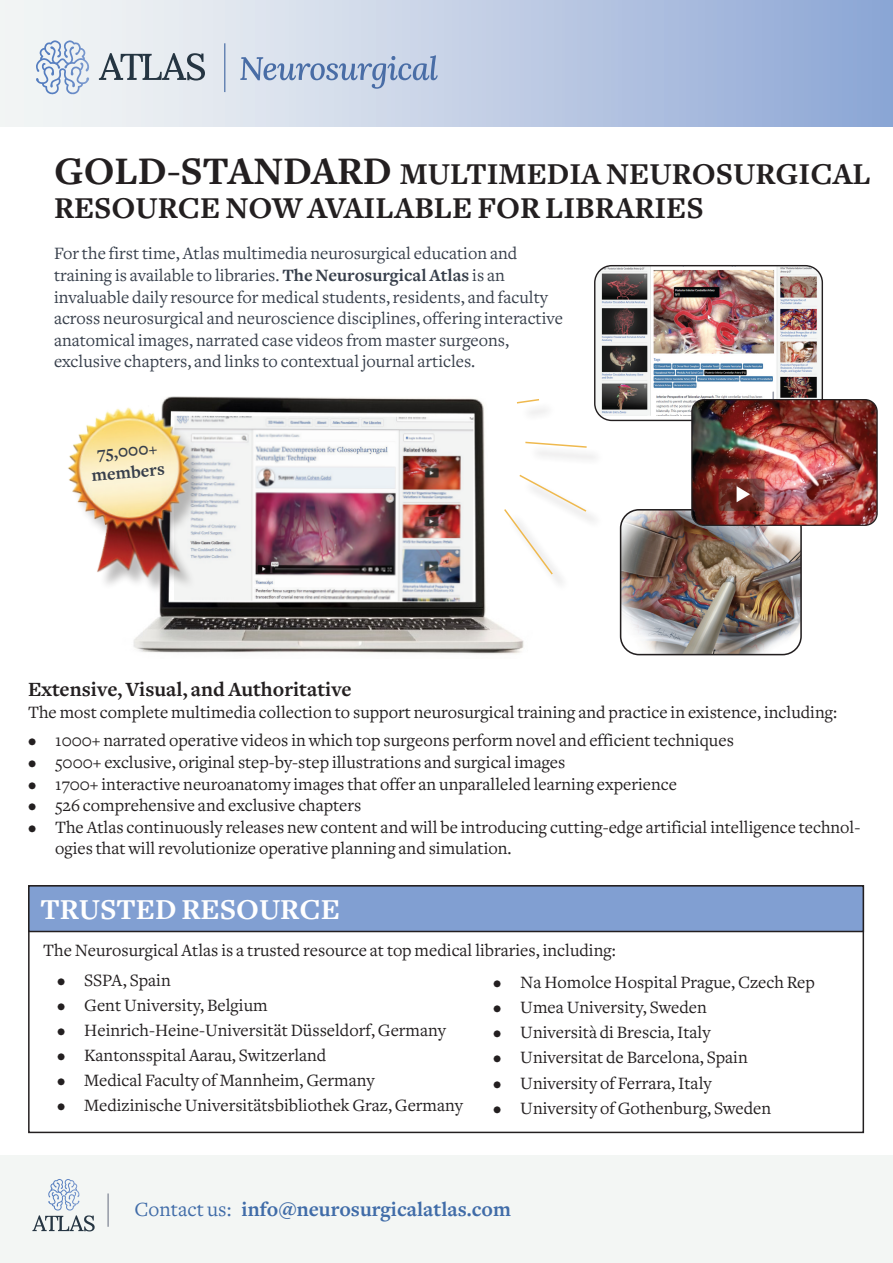
<style>
.page{position:relative;width:893px;height:1263px;background:#fff}
.page>*{position:absolute;margin:0;border:0;box-sizing:border-box;transform-origin:0 0}
.t1{font:700 31.5px/34.5px "Freight Text";color:#231f20}
.t2{font:700 30px "Freight Text";color:#fff}
.t3{font:700 21px "Freight Text";color:#406ca8}
.t4{font:700 21px "Freight Text";color:#231f20}
.t5{font:18px/21.6px "Freight Text";color:#231f20}
.Paragraph_Style_1{font:18px/21.6px "Freight Text";color:#373f4b}
.t6{font:700 18px/21.6px "Freight Text";color:#373f4b;text-align:center}
.s1{font-size:40.5px}
.s2{font-weight:700}
.s3{font-weight:400}
</style>
<div class="page">
<div style="left:0;top:0;width:893px;height:127px;background:linear-gradient(to right,#fbfbf7,#8fa8d6)"></div>
<svg style="left:99px;top:53px;width:106px;height:28px;background:#abb3ba"></svg>
<svg style="left:240px;top:55px;width:198px;height:34px;background:#b6c5dc"></svg>
<img style="left:36px;top:40px;width:54px;height:33px">
<img style="left:36px;top:62px;width:47px;height:33px">
<hr style="left:224px;top:43px;width:1px;height:49px;background:#496da6">
<div style="left:0;top:1155px;width:893px;height:108px;background:#f3f6f4"></div>
<svg style="left:32px;top:1215px;width:62px;height:16px"></svg>
<img style="left:50px;top:1179px;width:30px;height:18px">
<img style="left:48px;top:1191px;width:28px;height:20px">
<hr style="left:107px;top:1193px;width:2px;height:34px;background:#9399a5">
<img style="left:595px;top:266px;width:227px;height:150px">
<div style="left:594px;top:265px;width:229px;height:156px;border:1px solid #231f20;border-radius:17px"></div>
<img style="left:621px;top:512px;width:178px;height:143px">
<div style="left:620px;top:509px;width:182px;height:146px;border:2px solid #231f20;border-radius:18px"></div>
<img style="left:133px;top:397px;width:391px;height:257px">
<img style="left:174px;top:416px;width:299px;height:186px">
<div style="left:507px;top:512px;width:64px;height:80px;background:#fff"></div>
<svg style="left:503px;top:473px;width:85px;height:103px"></svg>
<div style="left:529px;top:444px;width:75px;height:22px;background:#f9f9f9"></div>
<svg style="left:525px;top:441px;width:62px;height:7px"></svg>
<div style="left:520px;top:402px;width:37px;height:20px;background:#fbfbfb"></div>
<svg style="left:515px;top:398px;width:24px;height:6px"></svg>
<div style="left:70px;top:411px;width:136px;height:185px;background:#231f20;opacity:.3"></div>
<img style="left:68px;top:396px;width:140px;height:193px">
<img style="left:692px;top:400px;width:184px;height:125px">
<div style="left:691px;top:399px;width:187px;height:127px;border:1px solid #231f20;border-radius:12px"></div>
<div style="left:29px;top:886px;width:834px;height:45px;background:#819fd2"></div>
<div style="left:28px;top:885px;width:836px;height:47px;border:2px solid #231f20"></div>
<p class="t1" style="left:54px;top:157px;width:818px"><span class="s1">GOLD-STANDARD</span> MULTIMEDIA NEUROSURGICAL<br>RESOURCE NOW AVAILABLE FOR LIBRARIES</p>
<p class="Paragraph_Style_1" style="left:54px;top:243px;width:511px">For the first time, Atlas multimedia neurosurgical education and training is available to libraries. <span class="s2">The Neurosurgical Atlas</span> is an invaluable daily resource for medical students, residents, and faculty across neurosurgical and neuroscience disciplines, offering interactive anatomical images, narrated case videos from master surgeons, exclusive chapters, and links to contextual journal articles.</p>
<p class="t6" style="left:89px;top:443px;width:75px;rotate:-5deg">75,000+ members</p>
<p class="t4" style="left:28px;top:678px;width:325px">Extensive, Visual, and Authoritative</p>
<p class="t5" style="left:28px;top:702px;width:811px">The most complete multimedia collection to support neurosurgical training and practice in existence, including:</p>
<p class="t5" style="left:28px;top:730px;width:707px">• 1000+ narrated operative videos in which top surgeons perform novel and efficient techniques</p>
<p class="t5" style="left:28px;top:752px;width:539px">• 5000+ exclusive, original step-by-step illustrations and surgical images</p>
<p class="t5" style="left:28px;top:773px;width:651px">• 1700+ interactive neuroanatomy images that offer an unparalleled learning experience</p>
<p class="t5" style="left:28px;top:795px;width:335px">• 526 comprehensive and exclusive chapters</p>
<p class="t5" style="left:55px;top:816px;width:807px;text-indent:-27px">• The Atlas continuously releases new content and will be introducing cutting-edge artificial intelligence technol&shy;ogies that will revolutionize operative planning and simulation.</p>
<p class="t2" style="left:40px;top:893px;width:301px">TRUSTED RESOURCE</p>
<p class="t5" style="left:43px;top:939px;width:574px">The Neurosurgical Atlas is a trusted resource at top medical libraries, including:</p>
<p class="t5" style="left:57px;top:969px;width:115px">• SSPA, Spain</p>
<p class="t5" style="left:57px;top:995px;width:212px">• Gent University, Belgium</p>
<p class="t5" style="left:57px;top:1020px;width:390px">• Heinrich-Heine-Universität Düsseldorf, Germany</p>
<p class="t5" style="left:57px;top:1045px;width:271px">• Kantonsspital Aarau, Switzerland</p>
<p class="t5" style="left:57px;top:1070px;width:319px">• Medical Faculty of Mannheim, Germany</p>
<p class="t5" style="left:57px;top:1095px;width:407px">• Medizinische Universitätsbibliothek Graz, Germany</p>
<p class="t5" style="left:493px;top:972px;width:323px">• Na Homolce Hospital Prague, Czech Rep</p>
<p class="t5" style="left:493px;top:997px;width:215px">• Umea University, Sweden</p>
<p class="t5" style="left:493px;top:1022px;width:219px">• Università di Brescia, Italy</p>
<p class="t5" style="left:493px;top:1047px;width:256px">• Universitat de Barcelona, Spain</p>
<p class="t5" style="left:493px;top:1072px;width:220px">• University of Ferrara, Italy</p>
<p class="t5" style="left:493px;top:1097px;width:279px">• University of Gothenburg, Sweden</p>
<p class="t3" style="left:135px;top:1198px;width:378px"><span class="s3">Contact us:</span> info@neurosurgicalatlas.com</p>
</div>
